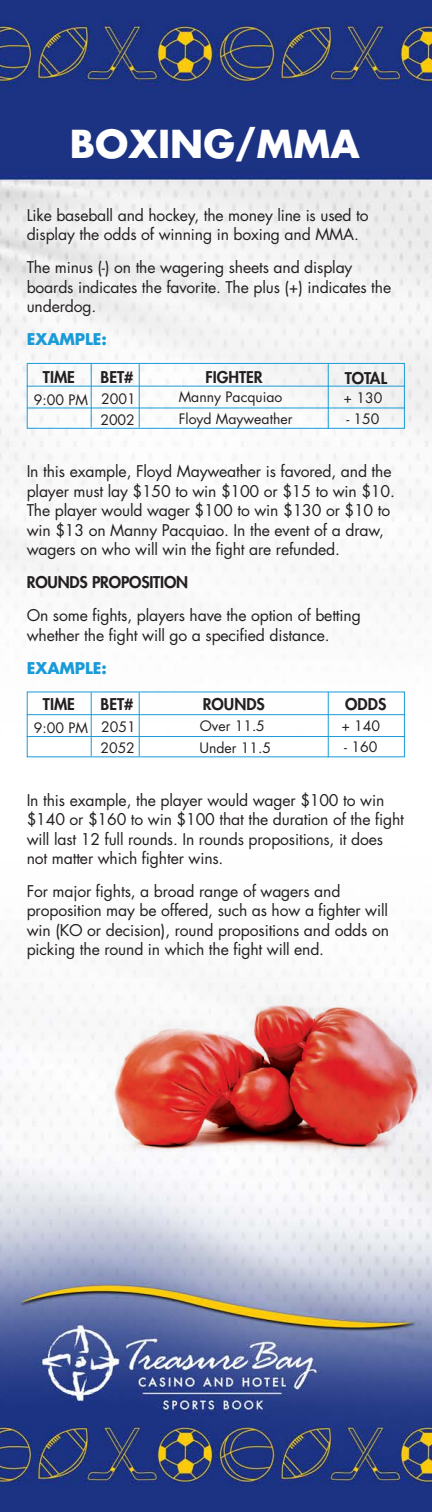
<style>
.page{position:relative;width:432px;height:1512px;background:#fff}
.page>*{position:absolute;margin:0;border:0;box-sizing:border-box;transform-origin:0 0}
.t1{font:700 37.5px "Futura Std";color:#fff}
.t2{font:15.75px/19.5px "Futura Std";letter-spacing:-.01em;color:#231f20}
.t3{font:800 15.75px "Futura Std";color:#231f20}
.t4{font:700 15.75px "Futura Std";letter-spacing:-.01em;color:#199bd8}
.t5{font:14.1px "Futura Std";color:#231f20}
</style>
<div class="page">
<img style="left:0;top:0;width:432px;height:1512px">
<div style="left:27px;top:363px;width:378px;height:66px;border:1px solid #199bd8"></div>
<hr style="left:91px;top:364px;width:1px;height:63px;background:#199bd8">
<hr style="left:139px;top:364px;width:1px;height:63px;background:#199bd8">
<hr style="left:328px;top:363px;width:1px;height:66px;background:#199bd8">
<hr style="left:27px;top:386px;width:378px;height:1px;background:#199bd8">
<hr style="left:27px;top:408px;width:378px;height:1px;background:#199bd8">
<hr style="left:91px;top:692px;width:1px;height:64px;background:#199bd8">
<hr style="left:139px;top:692px;width:1px;height:64px;background:#199bd8">
<hr style="left:328px;top:692px;width:1px;height:65px;background:#199bd8">
<hr style="left:27px;top:714px;width:378px;height:1px;background:#199bd8">
<hr style="left:27px;top:736px;width:378px;height:1px;background:#199bd8">
<img style="left:94px;top:975px;width:338px;height:187px">
<p class="t1" style="left:70px;top:119px;width:291px">BOXING/MMA</p>
<p class="t2" style="left:27px;top:205px;width:343px">Like baseball and hockey, the money line is used to display the odds of winning in boxing and MMA.</p>
<p class="t2" style="left:27px;top:258px;width:366px">The minus (-) on the wagering sheets and display boards indicates the favorite. The plus (+) indicates the underdog.</p>
<p class="t4" style="left:27px;top:329px;width:82px">EXAMPLE:</p>
<p class="t3" style="left:43px;top:368px;width:34px">TIME</p>
<p class="t3" style="left:101px;top:368px;width:34px">BET#</p>
<p class="t3" style="left:205px;top:368px;width:59px">FIGHTER</p>
<p class="t3" style="left:345px;top:368px;width:44px">TOTAL</p>
<p class="t5" style="left:179px;top:388px;width:105px">Manny Pacquiao</p>
<p class="t5" style="left:179px;top:410px;width:115px">Floyd Mayweather</p>
<p class="t5" style="left:343px;top:389px;width:40px">+ 130</p>
<p class="t5" style="left:34px;top:390px;width:56px">9:00 PM</p>
<p class="t5" style="left:101px;top:390px;width:36px">2001</p>
<p class="t5" style="left:100px;top:411px;width:36px">2002</p>
<p class="t5" style="left:346px;top:410px;width:35px">- 150</p>
<p class="t2" style="left:27px;top:462px;width:370px">In this example, Floyd Mayweather is favored, and the player must lay $150 to win $100 or $15 to win $10.<br>The player would wager $100 to win $130 or $10 to win $13 on Manny Pacquiao. In the event of a draw, wagers on who will win the fight are refunded.</p>
<p class="t3" style="left:27px;top:572px;width:163px">ROUNDS PROPOSITION</p>
<p class="t2" style="left:27px;top:606px;width:336px">On some fights, players have the option of betting whether the fight will go a specified distance.</p>
<p class="t4" style="left:27px;top:657px;width:82px">EXAMPLE:</p>
<p class="t3" style="left:43px;top:694px;width:34px">TIME</p>
<p class="t3" style="left:101px;top:694px;width:34px">BET#</p>
<p class="t3" style="left:203px;top:694px;width:64px">ROUNDS</p>
<p class="t3" style="left:345px;top:695px;width:43px">ODDS</p>
<p class="t5" style="left:200px;top:717px;width:67px">Over 11.5</p>
<p class="t5" style="left:199px;top:738px;width:73px">Under 11.5</p>
<p class="t5" style="left:341px;top:717px;width:40px">+ 140</p>
<p class="t5" style="left:34px;top:719px;width:56px">9:00 PM</p>
<p class="t5" style="left:101px;top:718px;width:36px">2051</p>
<p class="t5" style="left:100px;top:739px;width:36px">2052</p>
<p class="t5" style="left:344px;top:738px;width:35px">- 160</p>
<p class="t2" style="left:27px;top:790px;width:379px">In this example, the player would wager $100 to win $140 or $160 to win $100 that the duration of the fight will last 12 full rounds. In rounds propositions, it does not matter which fighter wins.</p>
<p class="t2" style="left:27px;top:882px;width:364px">For major fights, a broad range of wagers and proposition may be offered, such as how a fighter will win (KO or decision), round propositions and odds on picking the round in which the fight will end.</p>
</div>
